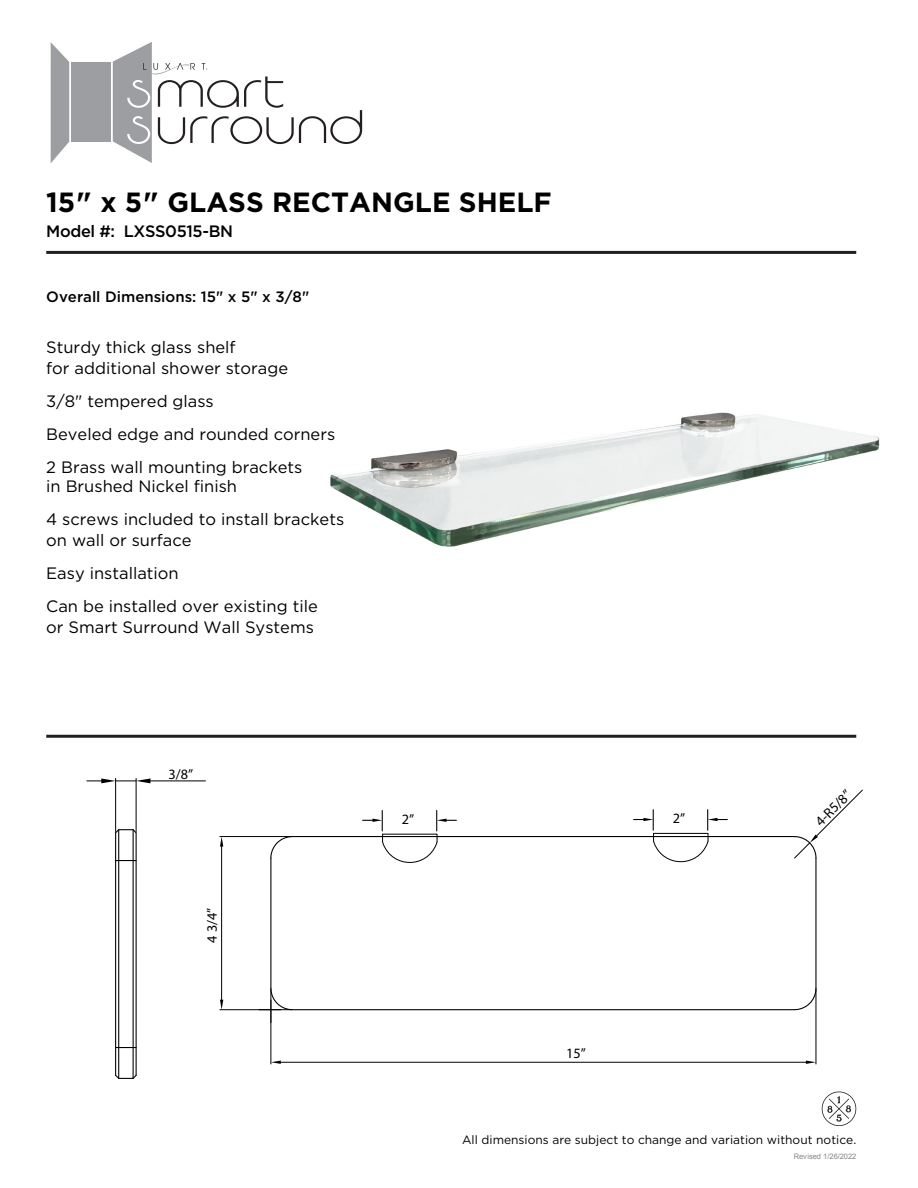
<style>
.page{position:relative;width:918px;height:1188px;background:#fff}
.page>*{position:absolute;margin:0;border:0;box-sizing:border-box;transform-origin:0 0}
.t1{font:700 27.75px "Gotham";color:#000}
.t2{font:16.5px/33px "Gotham";color:#000}
.t3{font:500 16.5px "Gotham";letter-spacing:-.02em;color:#000}
.t4{font:500 15px "Gotham";color:#000}
.t5{font:14.25px "Myriad Pro";color:#000}
.t6{font:12px "Gotham";color:#000}
.t7{font:7.5px "Arial";letter-spacing:-.01em;color:#888}
</style>
<div class="page">
<img style="left:330px;top:412px;width:550px;height:135px">
<svg style="left:363px;top:810px;width:93px;height:53px"></svg>
<hr style="left:115px;top:778px;width:1px;height:54px;background:#000">
<hr style="left:136px;top:778px;width:1px;height:54px;background:#000">
<hr style="left:151px;top:781px;width:54px;height:1px;background:#000">
<svg style="left:87px;top:778px;width:64px;height:5px"></svg>
<svg style="left:115px;top:828px;width:22px;height:251px"></svg>
<hr style="left:292px;top:1009px;width:503px;height:1px;background:#000">
<hr style="left:292px;top:836px;width:503px;height:1px;background:#000">
<svg style="left:270px;top:836px;width:23px;height:23px"></svg>
<hr style="left:815px;top:858px;width:2px;height:130px;background:#000">
<svg style="left:793px;top:987px;width:24px;height:24px"></svg>
<hr style="left:270px;top:858px;width:1px;height:130px;background:#000">
<hr style="left:271px;top:989px;width:1px;height:75px;background:#000">
<hr style="left:816px;top:989px;width:1px;height:75px;background:#000">
<hr style="left:281px;top:1062px;width:525px;height:1px;background:#000">
<svg style="left:271px;top:1061px;width:10px;height:3px"></svg>
<svg style="left:806px;top:1061px;width:10px;height:3px"></svg>
<hr style="left:220px;top:836px;width:71px;height:1px;background:#000">
<hr style="left:220px;top:1009px;width:71px;height:1px;background:#000">
<hr style="left:221px;top:847px;width:1px;height:153px;background:#000">
<svg style="left:220px;top:837px;width:3px;height:10px"></svg>
<svg style="left:220px;top:1000px;width:3px;height:10px"></svg>
<svg style="left:793px;top:789px;width:70px;height:70px"></svg>
<svg style="left:259px;top:987px;width:34px;height:36px"></svg>
<svg style="left:634px;top:810px;width:93px;height:53px"></svg>
<hr style="left:46px;top:251px;width:810px;height:3px;background:#231f20">
<hr style="left:46px;top:735px;width:810px;height:3px;background:#231f20">
<svg style="left:822px;top:1092px;width:34px;height:34px"></svg>
<svg style="left:51px;top:42px;width:18px;height:121px"></svg>
<div style="left:71px;top:62px;width:40px;height:80px;background:#9c9ea1"></div>
<svg style="left:113px;top:42px;width:249px;height:121px"></svg>
<h1 class="t1" style="left:46px;top:183px;width:507px">15" x 5" GLASS RECTANGLE SHELF</h1>
<p class="t3" style="left:46px;top:220px;width:188px">Model #: LXSS0515-BN</p>
<p class="t4" style="left:46px;top:287px;width:265px">Overall Dimensions: 15" x 5" x 3/8"</p>
<p class="t2" style="left:46px;top:336px;width:243px;line-height:21px">Sturdy thick glass shelf<br>for additional shower storage</p>
<p class="t2" style="left:46px;top:384px;width:291px">3/8" tempered glass<br>Beveled edge and rounded corners<br>2 Brass wall mounting brackets</p>
<p class="t2" style="left:46px;top:470px;width:300px">in Brushed Nickel finish<br>4 screws included to install brackets</p>
<p class="t2" style="left:46px;top:524px;width:273px">on wall or surface<br>Easy installation<br>Can be installed over existing tile</p>
<p class="t2" style="left:46px;top:611px;width:269px">or Smart Surround Wall Systems</p>
<p class="t5" style="left:169px;top:765px;width:26px">3/8”</p>
<p class="t5" style="left:203px;top:943px;width:36px;rotate:-90deg">4 3/4”</p>
<p class="t5" style="left:402px;top:810px;width:14px">2”</p>
<p class="t5" style="left:673px;top:810px;width:14px">2”</p>
<p class="t5" style="left:812px;top:817px;width:45px;rotate:-45deg">4-R5/8”</p>
<p class="t5" style="left:566px;top:1045px;width:21px">15”</p>
<p class="t6" style="left:462px;top:1133px;width:396px">All dimensions are subject to change and variation without notice.</p>
<p class="t7" style="left:794px;top:1152px;width:64px">Revised 1/26/2022</p>
</div>
